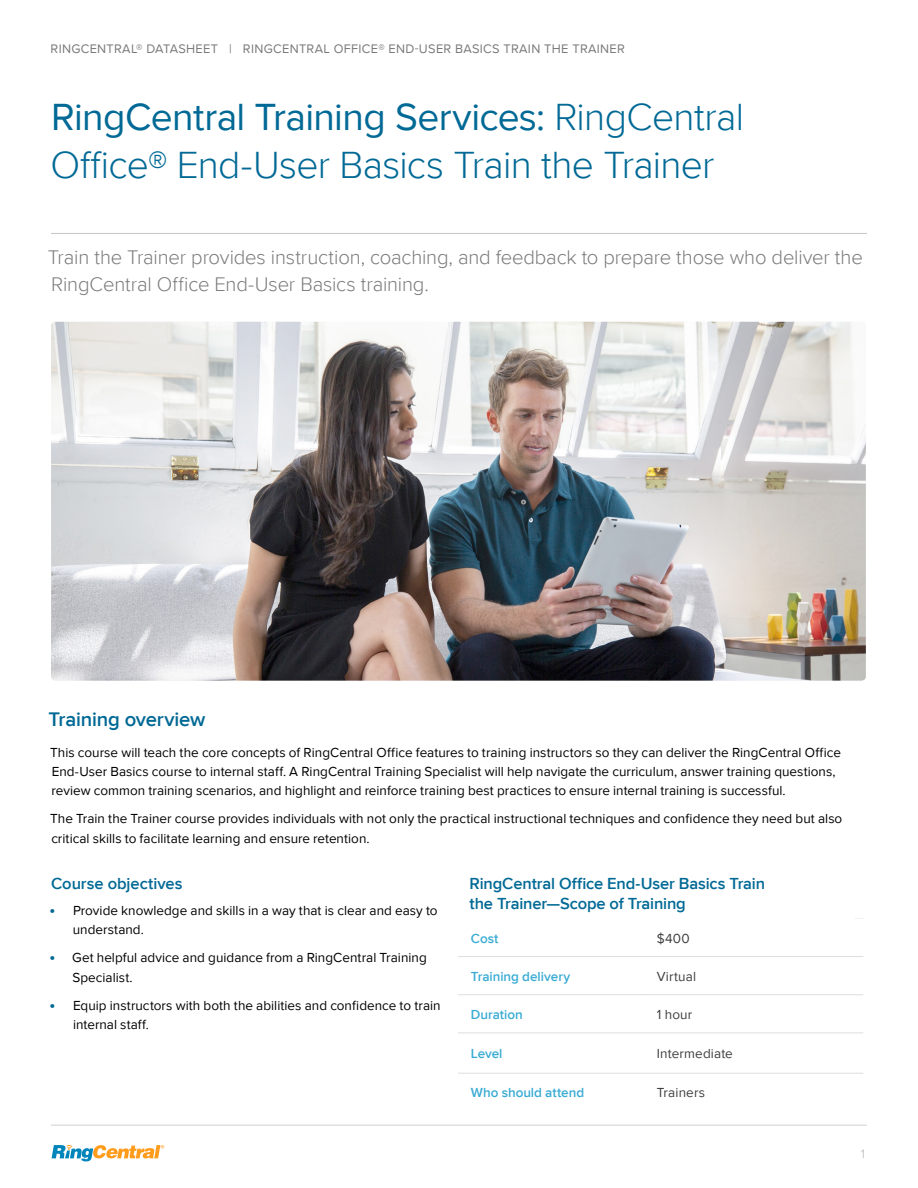
<style>
.page{position:relative;width:918px;height:1188px;background:#fff}
.page>*{position:absolute;margin:0;border:0;box-sizing:border-box;transform-origin:0 0}
.t1{font:300 39px/48px "Proxima Nova";letter-spacing:-.02em;color:#006995}
.t2{font:300 20.25px/27px "Proxima Nova";letter-spacing:-.01em;color:#7a7a7a}
.t3{font:600 20.25px "Proxima Nova";letter-spacing:-.01em;color:#006995}
.t4{font:600 16.5px/20.2px "Proxima Nova";letter-spacing:-.01em;color:#006995}
.t5{font:13.5px/19.5px "Proxima Nova";color:#000}
.t6{font:600 13.5px "Proxima Nova";color:#3bacd3}
.t7{font:13.5px "Proxima Nova";letter-spacing:.01em;color:#3e3e3e}
.t8{font:12.75px "Proxima Nova";letter-spacing:.025em;color:#7a7a7a}
.t9{font:12.75px "Proxima Nova";color:#c7c6c5}
.s1{font-weight:400}
.s2{font-weight:700;font-size:16.5px;color:#006995}
</style>
<div class="page">
<svg style="left:52px;top:1145px;width:112px;height:16px"></svg>
<hr style="left:51px;top:1125px;width:816px;height:1px;background:#000">
<hr style="left:51px;top:233px;width:816px;height:1px;background:#c7c6c5">
<img style="left:51px;top:322px;width:815px;height:359px">
<hr style="left:644px;top:918px;width:219px;height:1px;background:#f2f2f1">
<hr style="left:458px;top:956px;width:186px;height:1px;background:#dededd">
<hr style="left:644px;top:956px;width:219px;height:1px;background:#dededd">
<hr style="left:458px;top:994px;width:186px;height:1px;background:#dededd">
<hr style="left:644px;top:994px;width:219px;height:1px;background:#dededd">
<hr style="left:458px;top:1033px;width:186px;height:1px;background:#dededd">
<hr style="left:644px;top:1033px;width:219px;height:1px;background:#dededd">
<hr style="left:458px;top:1073px;width:186px;height:1px;background:#dededd">
<hr style="left:644px;top:1073px;width:219px;height:1px;background:#dededd">
<div style="left:458px;top:914px;width:397px;height:9px;background:#fff"></div>
<p class="t8" style="left:51px;top:41px;width:576px">RINGCENTRAL® DATASHEET | RINGCENTRAL OFFICE® END-USER BASICS TRAIN THE TRAINER</p>
<h1 class="t1" style="left:50px;top:93px;width:695px"><span class="s1">RingCentral Training Services:</span> RingCentral<br>Office® End-User Basics Train the Trainer</h1>
<h2 class="t2" style="left:48px;top:244px;width:816px">Train the Trainer provides instruction, coaching, and feedback to prepare those who deliver the<br>RingCentral Office End-User Basics training.</h2>
<h2 class="t3" style="left:49px;top:708px;width:158px">Training overview</h2>
<p class="t5" style="left:50px;top:743px;width:792px">This course will teach the core concepts of RingCentral Office features to training instructors so they can deliver the RingCentral Office<br>End-User Basics course to internal staff. A RingCentral Training Specialist will help navigate the curriculum, answer training questions, review common training scenarios, and highlight and reinforce training best practices to ensure internal training is successful.</p>
<p class="t5" style="left:50px;top:810px;width:794px">The Train the Trainer course provides individuals with not only the practical instructional techniques and confidence they need but also critical skills to facilitate learning and ensure retention.</p>
<p class="t4" style="left:470px;top:874px;width:297px">RingCentral Office End-User Basics Train the Trainer—Scope of Training</p>
<p class="t6" style="left:471px;top:930px;width:29px">Cost</p>
<p class="t7" style="left:657px;top:930px;width:34px">$400</p>
<p class="t6" style="left:471px;top:968px;width:101px">Training delivery</p>
<p class="t7" style="left:657px;top:968px;width:41px">Virtual</p>
<p class="t6" style="left:471px;top:1007px;width:54px">Duration</p>
<p class="t7" style="left:657px;top:1007px;width:37px">1 hour</p>
<p class="t6" style="left:471px;top:1046px;width:33px">Level</p>
<p class="t7" style="left:657px;top:1046px;width:78px">Intermediate</p>
<p class="t6" style="left:471px;top:1085px;width:115px">Who should attend</p>
<p class="t7" style="left:657px;top:1085px;width:50px">Trainers</p>
<p class="t4" style="left:51px;top:874px;width:133px">Course objectives</p>
<p class="t5" style="left:73px;top:901px;width:366px;text-indent:-23px"><span class="s2">•</span> Provide knowledge and skills in a way that is clear and easy to understand.</p>
<p class="t5" style="left:73px;top:948px;width:356px;text-indent:-23px"><span class="s2">•</span> Get helpful advice and guidance from a RingCentral Training<br>Specialist.</p>
<p class="t5" style="left:73px;top:996px;width:369px;text-indent:-24px"><span class="s2">•</span> Equip instructors with both the abilities and confidence to train internal staff.</p>
<p class="t9" style="left:861px;top:1146px;width:6px">1</p>
</div>
